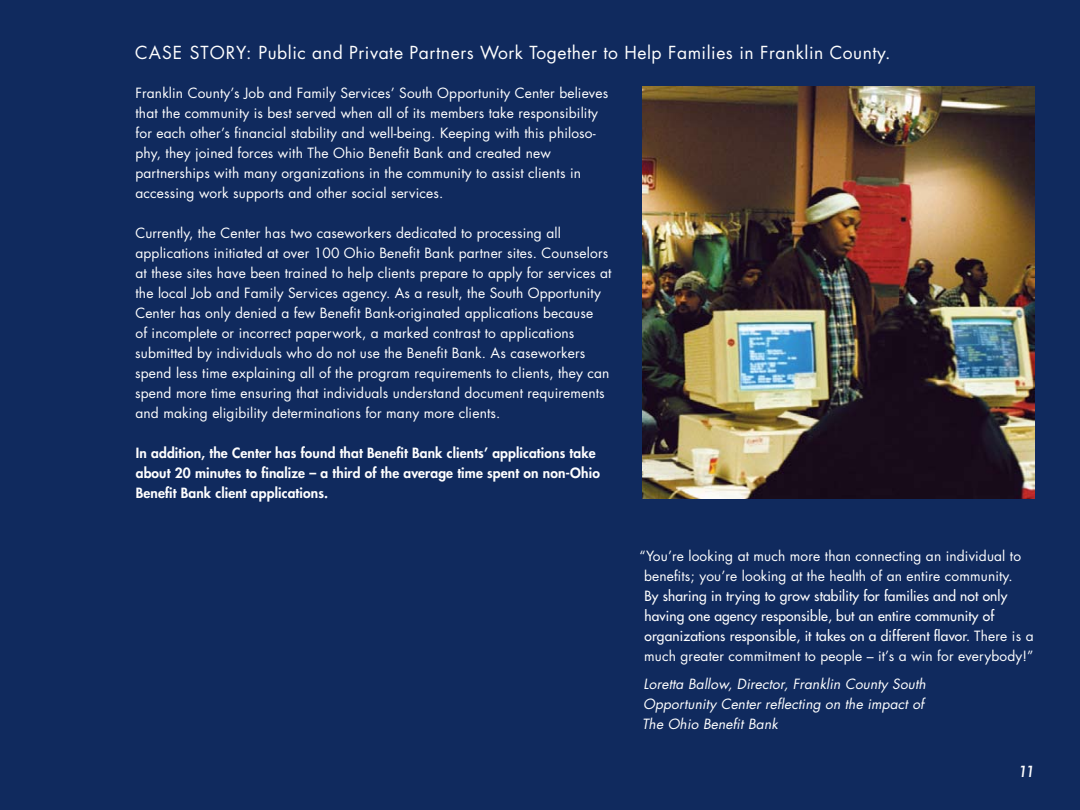
<style>
.page{position:relative;width:1080px;height:810px;background:#102a5e}
.page>*{position:absolute;margin:0;border:0;box-sizing:border-box;transform-origin:0 0}
.t1{font:17.5px "Futura Std";letter-spacing:.03em;color:#fff}
.t2{font:italic 500 15px "Futura";color:#fff}
.t3{font:13.75px/20px "Futura Std";letter-spacing:.01em;color:#fff}
.t4{font:500 13.75px/20px "Futura Std";letter-spacing:.01em;color:#fff}
.t5{font:800 13.75px/20px "Futura Std";letter-spacing:.01em;color:#fff}
.t6{font:italic 13.75px/20px "Futura Std";letter-spacing:.01em;color:#fff}
.s1{font-weight:400}
</style>
<div class="page">
<img style="left:642px;top:86px;width:393px;height:413px">
<p class="t1" style="left:135px;top:42px;width:26px">Case</p>
<p class="t1" style="left:190px;top:42px;width:24px">Story</p>
<p class="t1" style="left:246px;top:42px;width:646px">: Public and Private Partners Work Together to Help Families in Franklin County.</p>
<p class="t3" style="left:135px;top:83px;width:474px">Franklin County’s Job and Family Services’ South Opportunity Center believes that the community is best served when all of its members take responsibility for each other’s financial stability and well-being. Keeping with this philoso&shy;phy, they joined forces with The Ohio Benefit Bank and created new partnerships with many organizations in the community to assist clients in accessing work supports and other social services.</p>
<p class="t3" style="left:135px;top:223px;width:478px">Currently, the Center has two caseworkers dedicated to processing all applications initiated at over 100 Ohio Benefit Bank partner sites. Counselors at these sites have been trained to help clients prepare to apply for services at the local Job and Family Services agency. As a result, the South Opportunity Center has only denied a few Benefit Bank-originated applications because<br>of incomplete or incorrect paperwork, a marked contrast to applications submitted by individuals who do not use the Benefit Bank. As caseworkers spend less time explaining all of the program requirements to clients, they can spend more time ensuring that individuals understand document requirements and making eligibility determinations for many more clients.</p>
<p class="t5" style="left:136px;top:443px;width:466px">In addition, the Center has found that Benefit Bank clients’ applications take about 20 minutes to finalize – a third of the average time spent on non-Ohio<br>Benefit Bank client applications.</p>
<p class="t3" style="left:640px;top:546px;width:383px;text-align:center">“You’re looking at much more than connecting an individual to benefits; you’re looking at the health of an entire community.</p>
<p class="t4" style="left:644px;top:586px;width:391px">By sharing in trying to grow stability for families and not only having one agency responsible, but an entire community of organizations responsible, it takes on a different flavor. <span class="s1">There is a much greater commitment to people – it’s a win for everybody!”</span></p>
<p class="t6" style="left:642px;top:674px;width:285px">Loretta Ballow, Director, Franklin County South<br>Opportunity Center reflecting on the impact of<br>The Ohio Benefit Bank</p>
<p class="t2" style="left:1019px;top:761px;width:18px">11</p>
</div>
